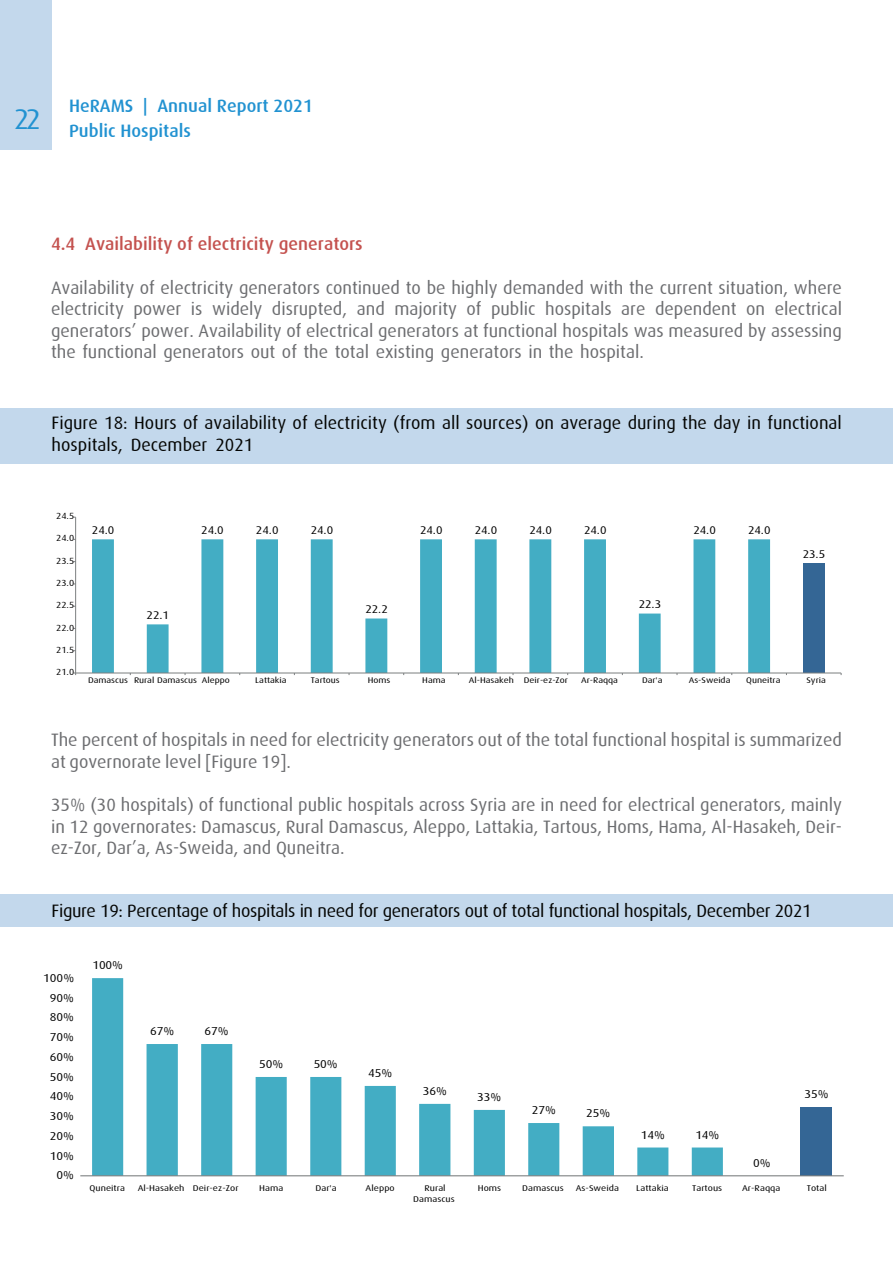
<style>
.page{position:relative;width:893px;height:1263px;background:#fff}
.page>*{position:absolute;margin:0;border:0;box-sizing:border-box;transform-origin:0 0}
.t1{font:28.8px "Dax";color:#2192d1}
.t2{font:18px/21.6px "Dax";color:#6c6d70}
.t3{font:18px/21.6px "Dax";color:#040503}
.t4{font:18px "Dax";letter-spacing:-.02em;color:#040503}
.t5{font:500 18px "Dax";color:#2192d1}
.t6{font:500 18px "Dax";color:#c4524f}
.t7{font:11.55px "Dax";letter-spacing:-.005em;color:#000001;scale:1.1 1}
.t8{font:11.25px "Dax";letter-spacing:-.005em;color:#000001;scale:1.1 1}
.t9{font:9px "Dax";letter-spacing:-.005em;color:#000001;scale:1.1 1}
.t10{font:8.4px "Dax";color:#000001;scale:1.18 1}
.t11{font:8.25px "Dax";color:#000001;scale:1.17 1}
</style>
<div class="page">
<div style="left:0;top:0;width:51px;height:150px;background:#c3d8ec"></div>
<div style="left:0;top:408px;width:893px;height:56px;background:#c3d8ec"></div>
<svg style="left:73px;top:516px;width:769px;height:159px"></svg>
<div style="left:0;top:894px;width:893px;height:33px;background:#c3d8ec"></div>
<div style="left:801px;top:1107px;width:31px;height:69px;background:#346695"></div>
<svg style="left:92px;top:978px;width:631px;height:197px"></svg>
<hr style="left:80px;top:1175px;width:764px;height:1px;background:#7c7f80">
<h1 class="t1" style="left:14px;top:103px;width:29px">22</h1>
<p class="t5" style="left:69px;top:96px;width:66px">HeRAMS</p>
<p class="t5" style="left:143px;top:96px;width:6px">|</p>
<p class="t5" style="left:157px;top:96px;width:157px">Annual Report 2021</p>
<p class="t5" style="left:69px;top:120px;width:123px">Public Hospitals</p>
<p class="t6" style="left:85px;top:234px;width:279px">Availability of electricity generators</p>
<p class="t6" style="left:51px;top:234px;width:26px">4.4</p>
<p class="t2" style="left:51px;top:277px;width:792px;text-align:right">Availability of electricity generators continued to be highly demanded with the current situation, where electrical</p>
<p class="t2" style="left:51px;top:298px;width:792px">electricity<br>generators’ power. Availability of electrical generators at functional hospitals was measured by assessing the functional generators out of the total existing generators in the hospital.</p>
<p class="t2" style="left:212px;top:298px;width:52px">widely</p>
<p class="t2" style="left:272px;top:298px;width:77px">disrupted,</p>
<p class="t2" style="left:357px;top:298px;width:30px">and</p>
<p class="t2" style="left:466px;top:298px;width:16px">of</p>
<p class="t2" style="left:491px;top:298px;width:46px">public</p>
<p class="t2" style="left:545px;top:298px;width:68px">hospitals</p>
<p class="t2" style="left:655px;top:298px;width:83px">dependent</p>
<p class="t2" style="left:191px;top:298px;width:13px">is</p>
<p class="t2" style="left:394px;top:298px;width:64px">majority</p>
<p class="t2" style="left:133px;top:298px;width:49px">power</p>
<p class="t2" style="left:621px;top:298px;width:26px">are</p>
<p class="t2" style="left:746px;top:298px;width:20px">on</p>
<p class="t3" style="left:52px;top:412px;width:792px">Figure 18: Hours of availability of electricity (from all sources) on average during the day in functional hospitals, December 2021</p>
<p class="t9" style="left:56px;top:511px;width:18px">24.5</p>
<p class="t9" style="left:56px;top:533px;width:18px">24.0</p>
<p class="t9" style="left:56px;top:556px;width:18px">23.5</p>
<p class="t9" style="left:56px;top:578px;width:18px">23.0</p>
<p class="t9" style="left:56px;top:600px;width:18px">22.5</p>
<p class="t9" style="left:56px;top:622px;width:18px">22.0</p>
<p class="t9" style="left:56px;top:645px;width:18px">21.5</p>
<p class="t9" style="left:56px;top:667px;width:18px">21.0</p>
<p class="t8" style="left:92px;top:524px;width:22px">24.0</p>
<p class="t8" style="left:147px;top:609px;width:22px">22.1</p>
<p class="t8" style="left:201px;top:524px;width:22px">24.0</p>
<p class="t11" style="left:134px;top:676px;width:55px">Rural Damascus</p>
<p class="t11" style="left:202px;top:676px;width:25px">Aleppo</p>
<p class="t11" style="left:88px;top:676px;width:36px">Damascus</p>
<p class="t8" style="left:256px;top:524px;width:22px">24.0</p>
<p class="t8" style="left:311px;top:524px;width:22px">24.0</p>
<p class="t11" style="left:255px;top:676px;width:28px">Lattakia</p>
<p class="t11" style="left:311px;top:676px;width:26px">Tartous</p>
<p class="t8" style="left:365px;top:603px;width:22px">22.2</p>
<p class="t11" style="left:368px;top:676px;width:21px">Homs</p>
<p class="t8" style="left:420px;top:524px;width:22px">24.0</p>
<p class="t8" style="left:475px;top:524px;width:22px">24.0</p>
<p class="t8" style="left:529px;top:524px;width:22px">24.0</p>
<p class="t8" style="left:584px;top:524px;width:22px">24.0</p>
<p class="t8" style="left:639px;top:598px;width:22px">22.3</p>
<p class="t8" style="left:693px;top:524px;width:22px">24.0</p>
<p class="t8" style="left:748px;top:524px;width:22px">24.0</p>
<p class="t8" style="left:803px;top:548px;width:22px">23.5</p>
<p class="t11" style="left:422px;top:676px;width:21px">Hama</p>
<p class="t11" style="left:469px;top:676px;width:40px">Al-Hasakeh</p>
<p class="t11" style="left:524px;top:676px;width:39px">Deir-ez-Zor</p>
<p class="t11" style="left:581px;top:676px;width:33px">Ar-Raqqa</p>
<p class="t11" style="left:642px;top:676px;width:19px">Dar a'</p>
<p class="t11" style="left:689px;top:676px;width:37px">As-Sweida</p>
<p class="t11" style="left:746px;top:676px;width:31px">Quneitra</p>
<p class="t11" style="left:806px;top:676px;width:18px">Syria</p>
<p class="t2" style="left:51px;top:729px;width:792px">The percent of hospitals in need for electricity generators out of the total functional hospital is summarized at governorate level [Figure 19 .[</p>
<p class="t2" style="left:51px;top:794px;width:792px">35% (30 hospitals) of functional public hospitals across Syria are in need for electrical generators, mainly</p>
<p class="t2" style="left:51px;top:837px;width:295px">ez-Zor, Dar ,a’ As-Sweida, and Quneitra.</p>
<p class="t2" style="left:51px;top:816px;width:792px">in 12 governorates: Damascus, Rural Damascus, Aleppo, Lattakia, Tartous, Homs, Hama, Al-Hasakeh, Deir-</p>
<p class="t4" style="left:52px;top:901px;width:762px">Figure 19: Percentage of hospitals in need for generators out of total functional hospitals, December 2021</p>
<p class="t7" style="left:92px;top:959px;width:29px">100%</p>
<p class="t7" style="left:43px;top:971px;width:30px">100%</p>
<p class="t7" style="left:50px;top:991px;width:23px">90%</p>
<p class="t7" style="left:50px;top:1011px;width:23px">80%</p>
<p class="t7" style="left:50px;top:1031px;width:23px">70%</p>
<p class="t7" style="left:50px;top:1050px;width:23px">60%</p>
<p class="t7" style="left:50px;top:1070px;width:23px">50%</p>
<p class="t7" style="left:50px;top:1090px;width:23px">40%</p>
<p class="t7" style="left:50px;top:1110px;width:23px">30%</p>
<p class="t7" style="left:50px;top:1129px;width:23px">20%</p>
<p class="t7" style="left:50px;top:1149px;width:23px">10%</p>
<p class="t7" style="left:57px;top:1169px;width:17px">0%</p>
<p class="t7" style="left:150px;top:1024px;width:23px">67%</p>
<p class="t7" style="left:205px;top:1024px;width:23px">67%</p>
<p class="t10" style="left:89px;top:1183px;width:32px">Quneitra</p>
<p class="t10" style="left:138px;top:1183px;width:41px">Al-Hasakeh</p>
<p class="t10" style="left:193px;top:1183px;width:40px">Deir-ez-Zor</p>
<p class="t7" style="left:259px;top:1057px;width:23px">50%</p>
<p class="t10" style="left:259px;top:1183px;width:22px">Hama</p>
<p class="t7" style="left:314px;top:1057px;width:23px">50%</p>
<p class="t10" style="left:315px;top:1183px;width:20px">Dar a'</p>
<p class="t7" style="left:368px;top:1066px;width:23px">45%</p>
<p class="t7" style="left:423px;top:1084px;width:23px">36%</p>
<p class="t10" style="left:366px;top:1183px;width:26px">Aleppo</p>
<p class="t10" style="left:425px;top:1183px;width:19px">Rural</p>
<p class="t10" style="left:413px;top:1194px;width:37px">Damascus</p>
<p class="t7" style="left:477px;top:1090px;width:23px">33%</p>
<p class="t10" style="left:478px;top:1183px;width:21px">Homs</p>
<p class="t7" style="left:532px;top:1103px;width:23px">27%</p>
<p class="t7" style="left:586px;top:1107px;width:23px">25%</p>
<p class="t10" style="left:522px;top:1183px;width:37px">Damascus</p>
<p class="t10" style="left:576px;top:1183px;width:38px">As-Sweida</p>
<p class="t7" style="left:641px;top:1128px;width:23px">14%</p>
<p class="t10" style="left:636px;top:1183px;width:29px">Lattakia</p>
<p class="t7" style="left:695px;top:1128px;width:23px">14%</p>
<p class="t10" style="left:692px;top:1183px;width:27px">Tartous</p>
<p class="t7" style="left:753px;top:1156px;width:17px">0%</p>
<p class="t10" style="left:742px;top:1183px;width:34px">Ar-Raqqa</p>
<p class="t7" style="left:804px;top:1087px;width:23px">35%</p>
<p class="t10" style="left:807px;top:1183px;width:18px">Total</p>
</div>
